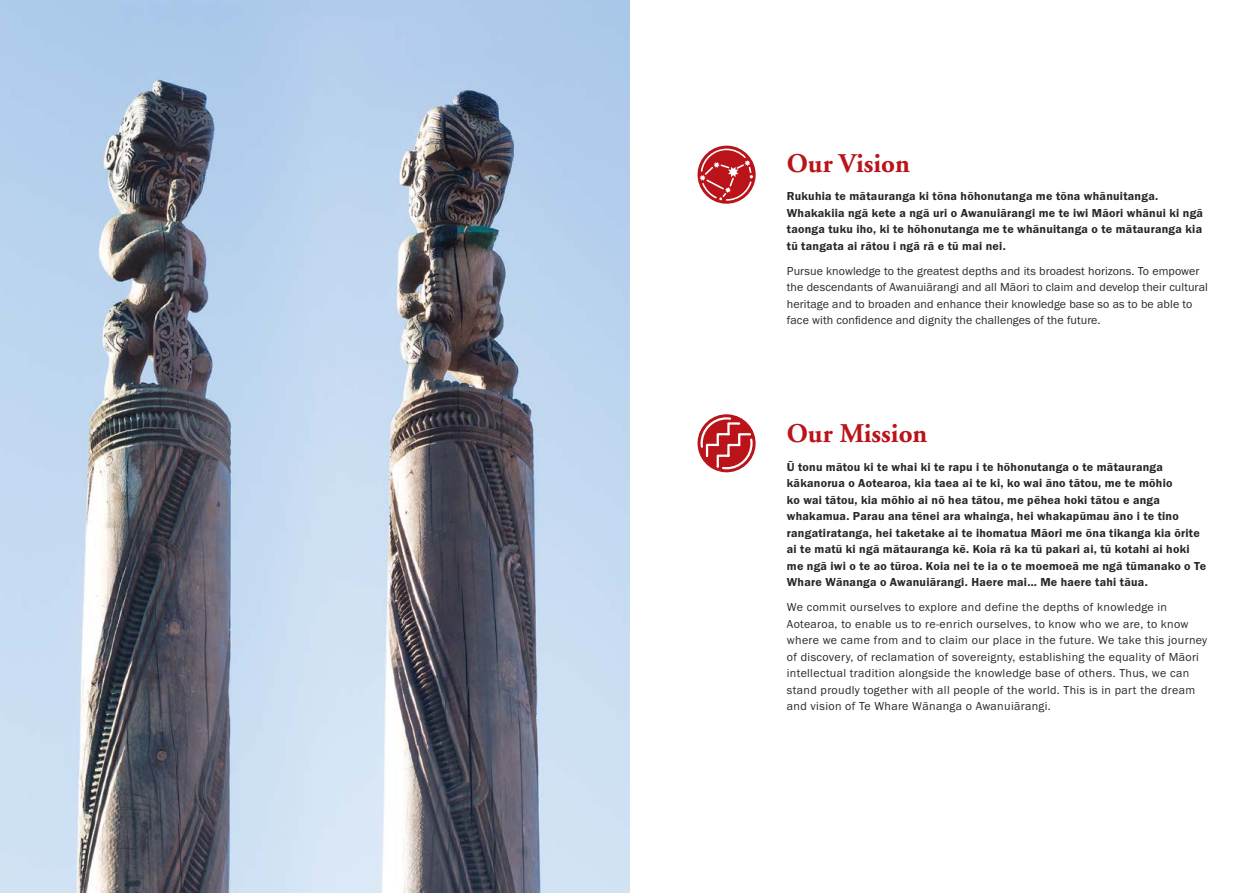
<style>
.page{position:relative;width:1259px;height:893px;background:#fff}
.page>*{position:absolute;margin:0;border:0;box-sizing:border-box;transform-origin:0 0}
.t1{font:700 27px "Adobe Garamond";color:#ba141a}
.t2{font:12px/16.5px "Franklin Gothic URW Boo";letter-spacing:.02em;color:#292829}
.t3{font:12px/16.5px "Franklin Gothic URW Dem";letter-spacing:.02em;color:#292829}
</style>
<div class="page">
<img style="left:0;top:0;width:629px;height:893px">
<svg style="left:697px;top:145px;width:59px;height:59px"></svg>
<svg style="left:697px;top:414px;width:59px;height:59px"></svg>
<h1 class="t1" style="left:787px;top:148px;width:125px">Our Vision</h1>
<p class="t3" style="left:787px;top:188px;width:418px">Rukuhia te mātauranga ki tōna hōhonutanga me tōna whānuitanga.<br>Whakakiia ngā kete a ngā uri o Awanuiārangi me te iwi Māori whānui ki ngā taonga tuku iho, ki te hōhonutanga me te whānuitanga o te mātauranga kia tū tangata ai rātou i ngā rā e tū mai nei.</p>
<p class="t2" style="left:787px;top:262px;width:422px">Pursue knowledge to the greatest depths and its broadest horizons. To empower the descendants of Awanuiārangi and all Māori to claim and develop their cultural heritage and to broaden and enhance their knowledge base so as to be able to face with confidence and dignity the challenges of the future.</p>
<h1 class="t1" style="left:787px;top:419px;width:142px">Our Mission</h1>
<p class="t3" style="left:787px;top:458px;width:421px">Ū tonu mātou ki te whai ki te rapu i te hōhonutanga o te mātauranga kākanorua o Aotearoa, kia taea ai te ki, ko wai āno tātou, me te mōhio<br>ko wai tātou, kia mōhio ai nō hea tātou, me pēhea hoki tātou e anga whakamua. Parau ana tēnei ara whainga, hei whakapūmau āno i te tino rangatiratanga, hei taketake ai te ihomatua Māori me ōna tikanga kia ōrite ai te matū ki ngā mātauranga kē. Koia rā ka tū pakari ai, tū kotahi ai hoki me ngā iwi o te ao tūroa. Koia nei te ia o te moemoeā me ngā tūmanako o Te Whare Wānanga o Awanuiārangi. Haere mai… Me haere tahi tāua.</p>
<p class="t2" style="left:787px;top:599px;width:422px">We commit ourselves to explore and define the depths of knowledge in Aotearoa, to enable us to re-enrich ourselves, to know who we are, to know where we came from and to claim our place in the future. We take this journey of discovery, of reclamation of sovereignty, establishing the equality of Māori intellectual tradition alongside the knowledge base of others. Thus, we can stand proudly together with all people of the world. This is in part the dream and vision of Te Whare Wānanga o Awanuiārangi.</p>
</div>
